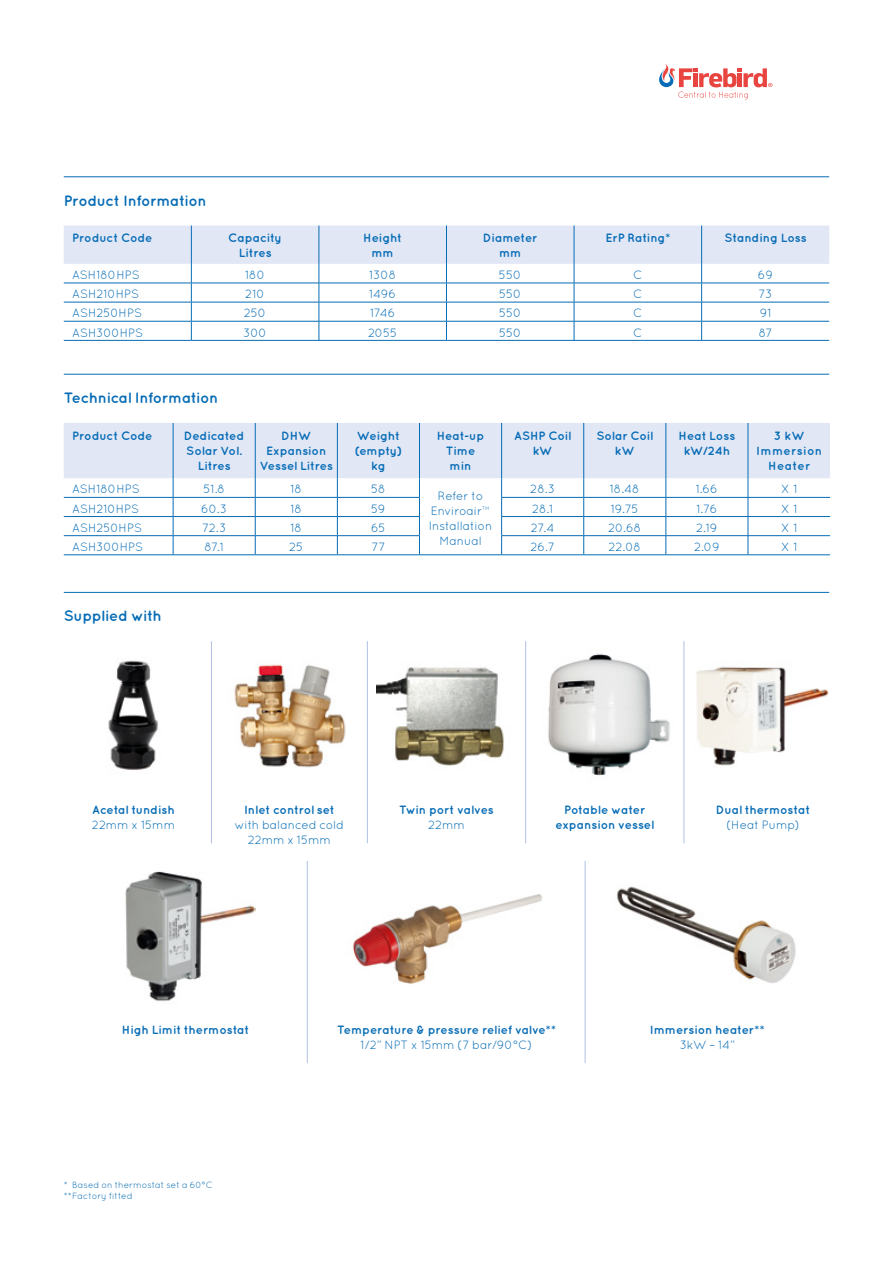
<style>
.page{position:relative;width:893px;height:1263px;background:#fff}
.page>*{position:absolute;margin:0;border:0;box-sizing:border-box;transform-origin:0 0}
.t1{font:700 15px "Quicksand";letter-spacing:-.025em;color:#066cb5}
.t2{font:700 12px/15px "Quicksand";letter-spacing:-.01em;color:#066cb5;text-align:center}
.t3{font:12px/15px "Quicksand";letter-spacing:-.005em;color:#066cb5;text-align:center}
.t4{font:700 12px/15px "Quicksand";letter-spacing:.025em;color:#066cb5;text-align:center}
.t5{font:9px/11.2px "Quicksand";letter-spacing:.005em;color:#066cb5}
</style>
<div class="page">
<svg style="left:659px;top:64px;width:113px;height:35px"></svg>
<hr style="left:64px;top:176px;width:765px;height:1px;background:#066cb5">
<hr style="left:64px;top:374px;width:765px;height:1px;background:#066cb5">
<hr style="left:64px;top:340px;width:127px;height:1px;background:#066cb5">
<hr style="left:191px;top:340px;width:128px;height:1px;background:#066cb5">
<hr style="left:319px;top:340px;width:127px;height:1px;background:#066cb5">
<hr style="left:446px;top:340px;width:128px;height:1px;background:#066cb5">
<hr style="left:574px;top:340px;width:128px;height:1px;background:#066cb5">
<svg style="left:64px;top:226px;width:765px;height:114px"></svg>
<hr style="left:702px;top:302px;width:127px;height:1px;background:#066cb5">
<hr style="left:702px;top:321px;width:127px;height:1px;background:#066cb5">
<hr style="left:702px;top:340px;width:127px;height:1px;background:#066cb5">
<hr style="left:64px;top:283px;width:127px;height:1px;background:#066cb5">
<hr style="left:191px;top:283px;width:128px;height:1px;background:#066cb5">
<hr style="left:319px;top:283px;width:127px;height:1px;background:#066cb5">
<hr style="left:446px;top:283px;width:128px;height:1px;background:#066cb5">
<hr style="left:574px;top:283px;width:128px;height:1px;background:#066cb5">
<hr style="left:702px;top:283px;width:127px;height:1px;background:#066cb5">
<hr style="left:64px;top:554px;width:109px;height:1px;background:#066cb5">
<hr style="left:173px;top:554px;width:82px;height:1px;background:#066cb5">
<hr style="left:255px;top:554px;width:82px;height:1px;background:#066cb5">
<hr style="left:337px;top:554px;width:82px;height:1px;background:#066cb5">
<hr style="left:419px;top:554px;width:83px;height:1px;background:#066cb5">
<hr style="left:502px;top:554px;width:82px;height:1px;background:#066cb5">
<hr style="left:584px;top:554px;width:82px;height:1px;background:#066cb5">
<hr style="left:666px;top:554px;width:82px;height:1px;background:#066cb5">
<svg style="left:64px;top:423px;width:766px;height:131px"></svg>
<hr style="left:748px;top:516px;width:82px;height:1px;background:#066cb5">
<hr style="left:748px;top:535px;width:82px;height:1px;background:#066cb5">
<hr style="left:748px;top:554px;width:82px;height:1px;background:#066cb5">
<hr style="left:64px;top:497px;width:109px;height:1px;background:#066cb5">
<hr style="left:173px;top:497px;width:82px;height:1px;background:#066cb5">
<hr style="left:255px;top:497px;width:82px;height:1px;background:#066cb5">
<hr style="left:337px;top:497px;width:83px;height:1px;background:#066cb5">
<hr style="left:501px;top:497px;width:83px;height:1px;background:#066cb5">
<hr style="left:584px;top:497px;width:82px;height:1px;background:#066cb5">
<hr style="left:666px;top:497px;width:82px;height:1px;background:#066cb5">
<hr style="left:748px;top:497px;width:82px;height:1px;background:#066cb5">
<img style="left:108px;top:660px;width:50px;height:110px">
<img style="left:617px;top:886px;width:179px;height:97px">
<img style="left:234px;top:664px;width:112px;height:104px">
<img style="left:352px;top:894px;width:191px;height:90px">
<img style="left:377px;top:667px;width:127px;height:99px">
<img style="left:548px;top:654px;width:122px;height:122px">
<img style="left:696px;top:666px;width:133px;height:100px">
<img style="left:125px;top:871px;width:130px;height:131px">
<hr style="left:64px;top:592px;width:765px;height:1px;background:#066cb5">
<hr style="left:307px;top:861px;width:1px;height:202px;background:#b0c0e4">
<hr style="left:585px;top:861px;width:1px;height:202px;background:#b0c0e4">
<hr style="left:525px;top:641px;width:1px;height:202px;background:#b0c0e4">
<hr style="left:684px;top:641px;width:1px;height:202px;background:#b0c0e4">
<hr style="left:211px;top:641px;width:1px;height:202px;background:#b0c0e4">
<hr style="left:367px;top:641px;width:1px;height:202px;background:#b0c0e4">
<p class="t1" style="left:64px;top:192px;width:144px">Product Information</p>
<p class="t2" style="left:72px;top:230px;width:82px">Product Code</p>
<p class="t2" style="left:228px;top:230px;width:55px">Capacity<br>Litres</p>
<p class="t2" style="left:363px;top:230px;width:40px">Height mm</p>
<p class="t2" style="left:483px;top:230px;width:56px">Diameter mm</p>
<p class="t2" style="left:605px;top:230px;width:66px">ErP Rating*</p>
<p class="t2" style="left:724px;top:230px;width:84px">Standing Loss</p>
<p class="t3" style="left:72px;top:267px;width:69px">ASH180HPS</p>
<p class="t3" style="left:245px;top:267px;width:22px">180</p>
<p class="t3" style="left:369px;top:267px;width:29px">1308</p>
<p class="t3" style="left:499px;top:267px;width:25px">550</p>
<p class="t3" style="left:633px;top:267px;width:11px">C</p>
<p class="t3" style="left:758px;top:267px;width:17px">69</p>
<p class="t3" style="left:72px;top:286px;width:68px">ASH210HPS</p>
<p class="t3" style="left:245px;top:286px;width:21px">210</p>
<p class="t3" style="left:369px;top:286px;width:28px">1496</p>
<p class="t3" style="left:499px;top:286px;width:24px">550</p>
<p class="t3" style="left:633px;top:286px;width:11px">C</p>
<p class="t3" style="left:759px;top:286px;width:16px">73</p>
<p class="t3" style="left:72px;top:306px;width:71px">ASH250HPS</p>
<p class="t3" style="left:244px;top:306px;width:24px">250</p>
<p class="t3" style="left:370px;top:306px;width:27px">1746</p>
<p class="t3" style="left:499px;top:306px;width:24px">550</p>
<p class="t3" style="left:633px;top:306px;width:11px">C</p>
<p class="t3" style="left:760px;top:306px;width:13px">91</p>
<p class="t3" style="left:72px;top:325px;width:72px">ASH300HPS</p>
<p class="t3" style="left:243px;top:325px;width:25px">300</p>
<p class="t3" style="left:368px;top:325px;width:31px">2055</p>
<p class="t3" style="left:499px;top:325px;width:24px">550</p>
<p class="t3" style="left:633px;top:325px;width:11px">C</p>
<p class="t3" style="left:759px;top:325px;width:15px">87</p>
<p class="t1" style="left:64px;top:389px;width:156px">Technical Information</p>
<p class="t2" style="left:72px;top:428px;width:82px">Product Code</p>
<p class="t2" style="left:184px;top:428px;width:62px">Dedicated<br>Solar Vol.<br>Litres</p>
<p class="t2" style="left:260px;top:428px;width:75px">DHW<br>Expansion<br>Vessel Litres</p>
<p class="t2" style="left:355px;top:428px;width:49px">Weight (empty) kg</p>
<p class="t2" style="left:437px;top:428px;width:49px">Heat-up<br>Time min</p>
<p class="t2" style="left:514px;top:428px;width:58px">ASHP Coil kW</p>
<p class="t2" style="left:596px;top:428px;width:58px">Solar Coil kW</p>
<p class="t2" style="left:679px;top:428px;width:58px">Heat Loss kW/24h</p>
<p class="t4" style="left:756px;top:428px;width:67px">3 kW<br>Immersion<br>Heater</p>
<p class="t3" style="left:72px;top:482px;width:69px">ASH180HPS</p>
<p class="t3" style="left:203px;top:482px;width:23px">51.8</p>
<p class="t3" style="left:290px;top:482px;width:13px">18</p>
<p class="t3" style="left:371px;top:482px;width:16px">58</p>
<p class="t3" style="left:429px;top:488px;width:65px">Refer to<br>Enviroair™<br>Installation<br>Manual</p>
<p class="t3" style="left:530px;top:482px;width:26px">28.3</p>
<p class="t3" style="left:610px;top:482px;width:31px">18.48</p>
<p class="t3" style="left:696px;top:482px;width:24px">1.66</p>
<p class="t3" style="left:781px;top:482px;width:18px">X 1</p>
<p class="t3" style="left:72px;top:501px;width:68px">ASH210HPS</p>
<p class="t3" style="left:201px;top:501px;width:27px">60.3</p>
<p class="t3" style="left:290px;top:501px;width:13px">18</p>
<p class="t3" style="left:371px;top:501px;width:16px">59</p>
<p class="t3" style="left:532px;top:501px;width:22px">28.1</p>
<p class="t3" style="left:611px;top:501px;width:29px">19.75</p>
<p class="t3" style="left:696px;top:501px;width:22px">1.76</p>
<p class="t3" style="left:781px;top:501px;width:18px">X 1</p>
<p class="t3" style="left:72px;top:520px;width:71px">ASH250HPS</p>
<p class="t3" style="left:202px;top:520px;width:26px">72.3</p>
<p class="t3" style="left:290px;top:520px;width:13px">18</p>
<p class="t3" style="left:371px;top:520px;width:16px">65</p>
<p class="t3" style="left:531px;top:520px;width:25px">27.4</p>
<p class="t3" style="left:608px;top:520px;width:35px">20.68</p>
<p class="t3" style="left:696px;top:520px;width:23px">2.19</p>
<p class="t3" style="left:781px;top:520px;width:18px">X 1</p>
<p class="t3" style="left:72px;top:539px;width:72px">ASH300HPS</p>
<p class="t3" style="left:205px;top:539px;width:21px">87.1</p>
<p class="t3" style="left:289px;top:539px;width:16px">25</p>
<p class="t3" style="left:371px;top:539px;width:16px">77</p>
<p class="t3" style="left:531px;top:539px;width:26px">26.7</p>
<p class="t3" style="left:609px;top:539px;width:34px">22.08</p>
<p class="t3" style="left:694px;top:539px;width:27px">2.09</p>
<p class="t3" style="left:781px;top:539px;width:18px">X 1</p>
<p class="t1" style="left:64px;top:607px;width:100px">Supplied with</p>
<p class="t2" style="left:92px;top:802px;width:84px">Acetal tundish</p>
<p class="t3" style="left:92px;top:817px;width:85px">22mm x 15mm</p>
<p class="t2" style="left:244px;top:802px;width:92px">Inlet control set</p>
<p class="t3" style="left:235px;top:817px;width:111px">with balanced cold<br>22mm x 15mm</p>
<p class="t2" style="left:399px;top:802px;width:96px">Twin port valves</p>
<p class="t3" style="left:428px;top:817px;width:38px">22mm</p>
<p class="t2" style="left:555px;top:802px;width:100px">Potable water expansion vessel</p>
<p class="t2" style="left:716px;top:802px;width:96px">Dual thermostat</p>
<p class="t3" style="left:726px;top:817px;width:75px">(Heat Pump)</p>
<p class="t2" style="left:122px;top:1022px;width:129px">High Limit thermostat</p>
<p class="t5" style="left:64px;top:1179px;width:150px">* Based on thermostat set a 60°C **Factory fitted</p>
<p class="t2" style="left:337px;top:1022px;width:220px">Temperature &amp; pressure relief valve**</p>
<p class="t3" style="left:361px;top:1037px;width:173px">1/2” NPT x 15mm (7 bar/90°C)</p>
<p class="t2" style="left:650px;top:1022px;width:116px">Immersion heater**</p>
<p class="t3" style="left:680px;top:1037px;width:57px">3kW – 14”</p>
</div>
